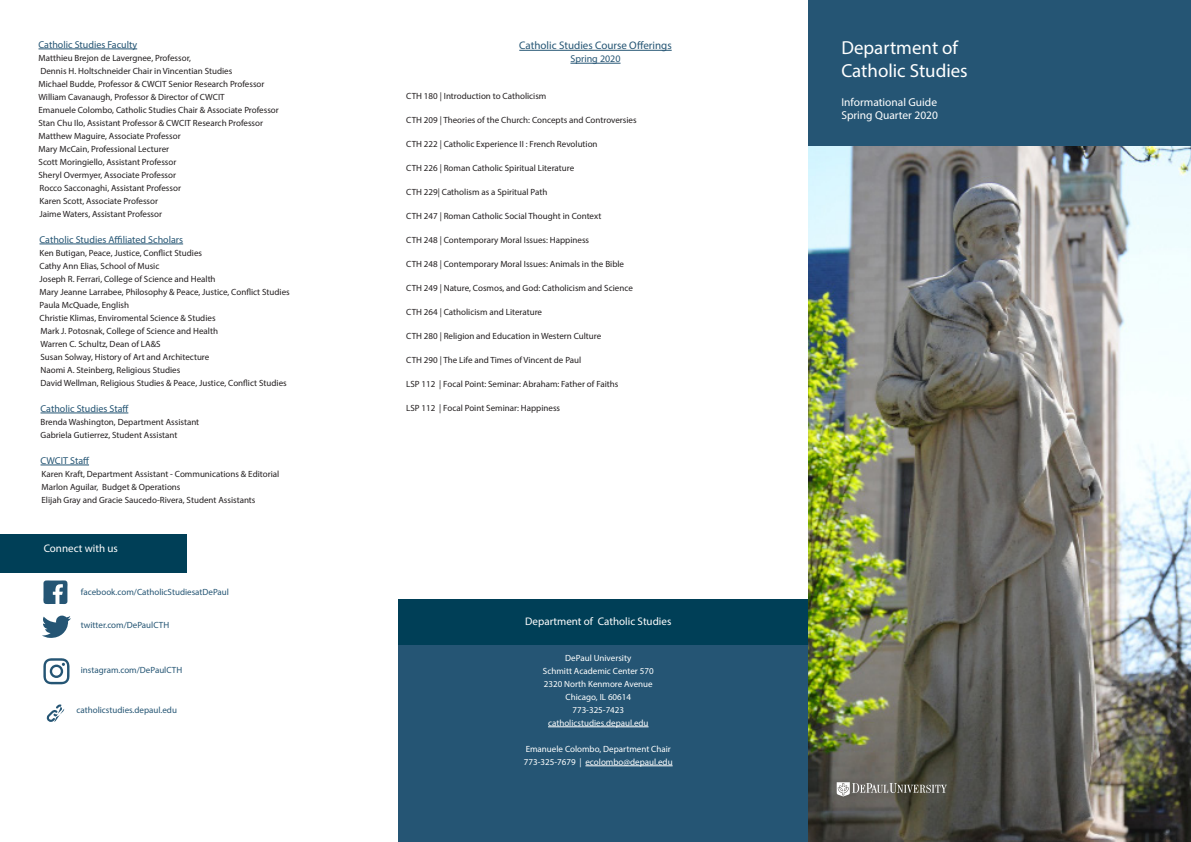
<style>
.page{position:relative;width:1191px;height:842px;background:#fff}
.page>*{position:absolute;margin:0;border:0;box-sizing:border-box;transform-origin:0 0}
.t1{font:18.9px "Myriad Pro";color:#fff}
.t2{font:11.4px "Myriad Pro";color:#fff}
.t3{font:11px "Myriad Pro";color:#fff}
.t4{font:11px "Myriad Pro";color:#255574}
.t5{font:10px "Myriad Pro";color:#255574}
.t6{font:9px/13px "Myriad Pro";color:#231f20}
.t7{font:9px/13px "Myriad Pro";color:#fff;text-align:center}
.t8{font:9px "Myriad Pro";color:#255574}
</style>
<div class="page">
<div style="left:398px;top:601px;width:410px;height:241px;background:#255574"></div>
<hr style="left:39px;top:49px;width:98px;height:1px;background:#255574">
<hr style="left:40px;top:244px;width:143px;height:1px;background:#255574">
<hr style="left:41px;top:413px;width:87px;height:1px;background:#255574">
<hr style="left:41px;top:465px;width:48px;height:1px;background:#255574">
<svg style="left:43px;top:658px;width:26px;height:26px"></svg>
<hr style="left:519px;top:50px;width:152px;height:1px;background:#255574">
<hr style="left:570px;top:63px;width:50px;height:1px;background:#255574">
<hr style="left:548px;top:726px;width:100px;height:1px;background:#fff">
<hr style="left:585px;top:765px;width:87px;height:1px;background:#fff">
<div style="left:398px;top:599px;width:410px;height:46px;background:#003f57"></div>
<img style="left:808px;top:145px;width:383px;height:697px">
<svg style="left:836px;top:782px;width:111px;height:14px;background:#807e77"></svg>
<div style="left:808px;top:0;width:383px;height:145px;background:#255574"></div>
<svg style="left:42px;top:615px;width:29px;height:23px"></svg>
<svg style="left:43px;top:580px;width:25px;height:24px"></svg>
<div style="left:0;top:534px;width:187px;height:38px;background:#003f57"></div>
<svg style="left:46px;top:704px;width:18px;height:18px"></svg>
<p class="t5" style="left:39px;top:38px;width:100px">Catholic Studies Faculty</p>
<p class="t6" style="left:39px;top:51px;width:195px">Matthieu Brejon de Lavergnee, Professor,<br>Dennis H. Holtschneider Chair in Vincentian Studies</p>
<p class="t6" style="left:39px;top:77px;width:227px">Michael Budde, Professor &amp; CWCIT Senior Research Professor</p>
<p class="t6" style="left:39px;top:90px;width:242px">William Cavanaugh, Professor &amp; Director of CWCIT<br>Emanuele Colombo, Catholic Studies Chair &amp; Associate Professor</p>
<p class="t6" style="left:39px;top:116px;width:226px">Stan Chu Ilo, Assistant Professor &amp; CWCIT Research Professor<br>Matthew Maguire, Associate Professor</p>
<p class="t6" style="left:39px;top:142px;width:132px">Mary McCain, Professional Lecturer</p>
<p class="t6" style="left:39px;top:155px;width:139px">Scott Moringiello, Assistant Professor</p>
<p class="t6" style="left:39px;top:168px;width:139px">Sheryl Overmyer, Associate Professor</p>
<p class="t6" style="left:40px;top:181px;width:143px">Rocco Sacconaghi, Assistant Professor</p>
<p class="t6" style="left:40px;top:194px;width:120px">Karen Scott, Associate Professor</p>
<p class="t6" style="left:40px;top:207px;width:124px">Jaime Waters, Assistant Professor</p>
<p class="t5" style="left:40px;top:233px;width:145px">Catholic Studies Affiliated Scholars</p>
<p class="t6" style="left:40px;top:246px;width:164px">Ken Butigan, Peace, Justice, Conflict Studies</p>
<p class="t6" style="left:40px;top:259px;width:121px">Cathy Ann Elias, School of Music</p>
<p class="t6" style="left:40px;top:272px;width:178px">Joseph R. Ferrari, College of Science and Health</p>
<p class="t6" style="left:40px;top:285px;width:252px">Mary Jeanne Larrabee, Philosophy &amp; Peace, Justice, Conflict Studies</p>
<p class="t6" style="left:40px;top:298px;width:91px">Paula McQuade, English</p>
<p class="t6" style="left:40px;top:311px;width:180px">Christie Klimas, Enviromental Science &amp; Studies<br>Mark J. Potosnak, College of Science and Health</p>
<p class="t6" style="left:41px;top:337px;width:121px">Warren C. Schultz, Dean of LA&amp;S</p>
<p class="t6" style="left:41px;top:350px;width:170px">Susan Solway, History of Art and Architecture</p>
<p class="t6" style="left:41px;top:363px;width:141px">Naomi A. Steinberg, Religious Studies</p>
<p class="t6" style="left:41px;top:376px;width:248px">David Wellman, Religious Studies &amp; Peace, Justice, Conflict Studies</p>
<p class="t5" style="left:41px;top:402px;width:90px">Catholic Studies Staff</p>
<p class="t6" style="left:41px;top:415px;width:160px">Brenda Washington, Department Assistant</p>
<p class="t6" style="left:41px;top:428px;width:138px">Gabriela Gutierrez, Student Assistant</p>
<p class="t5" style="left:41px;top:454px;width:50px">CWCIT Staff</p>
<p class="t6" style="left:42px;top:467px;width:239px">Karen Kraft, Department Assistant - Communications &amp; Editorial</p>
<p class="t6" style="left:42px;top:480px;width:140px">Marlon Aguilar, Budget &amp; Operations</p>
<p class="t6" style="left:42px;top:493px;width:215px">Elijah Gray and Gracie Saucedo-Rivera, Student Assistants</p>
<p class="t3" style="left:44px;top:541px;width:76px">Connect with us</p>
<p class="t8" style="left:81px;top:586px;width:150px">facebook.com/CatholicStudiesatDePaul</p>
<p class="t8" style="left:81px;top:620px;width:90px">twitter.com/DePaulCTH</p>
<p class="t8" style="left:81px;top:664px;width:103px">instagram.com/DePaulCTH</p>
<p class="t8" style="left:76px;top:705px;width:102px">catholicstudies.depaul.edu</p>
<p class="t4" style="left:519px;top:39px;width:154px">Catholic Studies Course Offerings</p>
<p class="t5" style="left:570px;top:53px;width:52px">Spring 2020</p>
<p class="t6" style="left:406px;top:90px;width:142px">CTH 180 | Introduction to Catholicism</p>
<p class="t6" style="left:406px;top:114px;width:232px">CTH 209 | Theories of the Church: Concepts and Controversies</p>
<p class="t6" style="left:406px;top:138px;width:193px">CTH 222 | Catholic Experience II : French Revolution</p>
<p class="t6" style="left:406px;top:162px;width:169px">CTH 226 | Roman Catholic Spiritual Literature</p>
<p class="t6" style="left:406px;top:186px;width:143px">CTH 229| Catholism as a Spiritual Path</p>
<p class="t6" style="left:406px;top:210px;width:197px">CTH 247 | Roman Catholic Social Thought in Context</p>
<p class="t6" style="left:406px;top:234px;width:184px">CTH 248 | Contemporary Moral Issues: Happiness</p>
<p class="t6" style="left:406px;top:258px;width:219px">CTH 248 | Contemporary Moral Issues: Animals in the Bible</p>
<p class="t6" style="left:406px;top:282px;width:228px">CTH 249 | Nature, Cosmos, and God: Catholicism and Science</p>
<p class="t6" style="left:406px;top:306px;width:137px">CTH 264 | Catholicism and Literature</p>
<p class="t6" style="left:406px;top:330px;width:196px">CTH 280 | Religion and Education in Western Culture</p>
<p class="t6" style="left:406px;top:354px;width:177px">CTH 290 | The Life and Times of Vincent de Paul</p>
<p class="t6" style="left:406px;top:378px;width:214px">LSP 112 | Focal Point: Seminar: Abraham: Father of Faiths</p>
<p class="t6" style="left:406px;top:402px;width:155px">LSP 112 | Focal Point Seminar: Happiness</p>
<p class="t3" style="left:525px;top:614px;width:148px">Department of Catholic Studies</p>
<p class="t7" style="left:565px;top:651px;width:68px">DePaul University</p>
<p class="t7" style="left:543px;top:664px;width:112px">Schmitt Academic Center 570</p>
<p class="t7" style="left:544px;top:677px;width:110px">2320 North Kenmore Avenue</p>
<p class="t7" style="left:565px;top:690px;width:67px">Chicago, IL 60614</p>
<p class="t7" style="left:548px;top:703px;width:102px">773-325-7423 catholicstudies.depaul.edu</p>
<p class="t7" style="left:526px;top:742px;width:147px">Emanuele Colombo, Department Chair</p>
<p class="t7" style="left:524px;top:755px;width:150px">773-325-7679 | ecolombo@depaul.edu</p>
<p class="t1" style="left:841px;top:36px;width:118px">Department of</p>
<p class="t1" style="left:841px;top:59px;width:128px">Catholic Studies</p>
<p class="t2" style="left:841px;top:95px;width:97px">Informational Guide</p>
<p class="t2" style="left:841px;top:108px;width:98px">Spring Quarter 2020</p>
</div>
